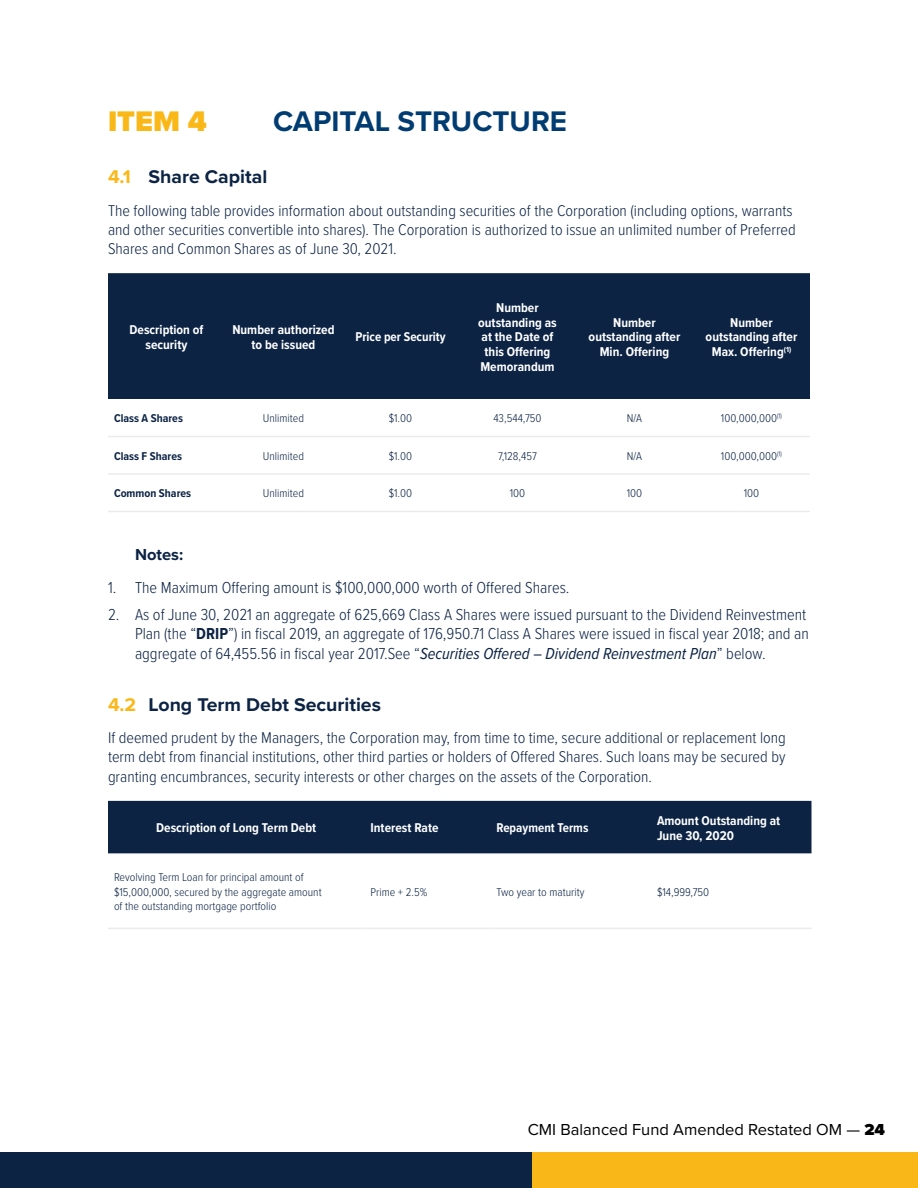
<style>
.page{position:relative;width:918px;height:1188px;background:#fff}
.page>*{position:absolute;margin:0;border:0;box-sizing:border-box;transform-origin:0 0}
.t1{font:700 29.4px "Proxima Nova";color:#003c71}
.t2{font:900 29.4px "Proxima Nova";color:#fab818}
.t3{font:700 19.05px "Proxima Nova";color:#0c2344}
.t4{font:300 16.5px/19.5px "Proxima Nova Cond";color:#0c2344}
.t5{font:16.5px "Proxima Nova";color:#000}
.t6{font:700 16.5px "Proxima Nova";color:#0c2344}
.t7{font:300 16.2px/19px "Proxima Nova Cond";color:#0c2344}
.t8{font:700 13.2px/14.7px "Proxima Nova Cond";color:#fff;text-align:center}
.t9{font:300 11.7px/14.7px "Proxima Nova Cond";color:#0c2344}
.t10{font:700 11.7px "Proxima Nova Cond";color:#0c2344}
.s1{color:#fab818}
.s2{font-weight:700}
.s3{font-weight:400;font-style:italic}
.s4{font-weight:900}
</style>
<div class="page">
<div style="left:0;top:1152px;width:540px;height:36px;background:#0c2344"></div>
<div style="left:532px;top:1152px;width:386px;height:36px;background:#fab818"></div>
<div style="left:108px;top:273px;width:702px;height:126px;background:#0c2344"></div>
<hr style="left:108px;top:436px;width:117px;height:1px;background:#ebebeb">
<hr style="left:225px;top:436px;width:117px;height:1px;background:#ebebeb">
<hr style="left:342px;top:436px;width:117px;height:1px;background:#ebebeb">
<hr style="left:459px;top:436px;width:117px;height:1px;background:#ebebeb">
<hr style="left:576px;top:436px;width:117px;height:1px;background:#ebebeb">
<hr style="left:693px;top:436px;width:117px;height:1px;background:#ebebeb">
<hr style="left:108px;top:473px;width:117px;height:2px;background:#ebebeb">
<hr style="left:225px;top:473px;width:117px;height:2px;background:#ebebeb">
<hr style="left:342px;top:473px;width:117px;height:2px;background:#ebebeb">
<hr style="left:459px;top:473px;width:117px;height:2px;background:#ebebeb">
<hr style="left:576px;top:473px;width:117px;height:2px;background:#ebebeb">
<hr style="left:693px;top:473px;width:117px;height:2px;background:#ebebeb">
<hr style="left:108px;top:511px;width:117px;height:1px;background:#ebebeb">
<hr style="left:225px;top:511px;width:117px;height:1px;background:#ebebeb">
<hr style="left:342px;top:511px;width:117px;height:1px;background:#ebebeb">
<hr style="left:459px;top:511px;width:117px;height:1px;background:#ebebeb">
<hr style="left:576px;top:511px;width:117px;height:1px;background:#ebebeb">
<hr style="left:693px;top:511px;width:117px;height:1px;background:#ebebeb">
<div style="left:108px;top:801px;width:704px;height:52px;background:#0c2344"></div>
<hr style="left:108px;top:928px;width:256px;height:1px;background:#ebebeb">
<hr style="left:364px;top:928px;width:126px;height:1px;background:#ebebeb">
<hr style="left:490px;top:928px;width:161px;height:1px;background:#ebebeb">
<hr style="left:651px;top:928px;width:161px;height:1px;background:#ebebeb">
<h1 class="t2" style="left:108px;top:99px;width:100px">ITEM 4</h1>
<h1 class="t1" style="left:273px;top:99px;width:296px">CAPITAL STRUCTURE</h1>
<p class="t3" style="left:108px;top:163px;width:161px"><span class="s1">4.1</span> Share Capital</p>
<p class="t7" style="left:108px;top:200px;width:689px">The following table provides information about outstanding securities of the Corporation (including options, warrants and other securities convertible into shares). The Corporation is authorized to issue an unlimited number of Preferred<br>Shares and Common Shares as of June 30, 2021.</p>
<p class="t8" style="left:130px;top:322px;width:75px">Description of security</p>
<p class="t8" style="left:232px;top:322px;width:104px">Number authorized to be issued</p>
<p class="t8" style="left:355px;top:329px;width:92px">Price per Security</p>
<p class="t8" style="left:478px;top:300px;width:80px">Number outstanding as at the Date of this Offering<br>Memorandum</p>
<p class="t8" style="left:589px;top:315px;width:93px">Number outstanding after<br>Min. Offering</p>
<p class="t8" style="left:706px;top:315px;width:93px">Number outstanding after<br>Max. Offering<sup>(1)</sup></p>
<p class="t10" style="left:114px;top:410px;width:71px">Class A Shares</p>
<p class="t9" style="left:263px;top:411px;width:43px">Unlimited</p>
<p class="t9" style="left:389px;top:411px;width:25px">$1.00</p>
<p class="t9" style="left:493px;top:411px;width:50px">43,544,750</p>
<p class="t9" style="left:627px;top:411px;width:17px">N/A</p>
<p class="t9" style="left:721px;top:411px;width:63px">100,000,000<sup>(1)</sup></p>
<p class="t10" style="left:114px;top:447px;width:70px">Class F Shares</p>
<p class="t9" style="left:263px;top:448px;width:43px">Unlimited</p>
<p class="t9" style="left:389px;top:448px;width:25px">$1.00</p>
<p class="t9" style="left:498px;top:448px;width:40px">7,128,457</p>
<p class="t9" style="left:627px;top:448px;width:17px">N/A</p>
<p class="t9" style="left:721px;top:448px;width:63px">100,000,000<sup>(1)</sup></p>
<p class="t10" style="left:114px;top:485px;width:79px">Common Shares</p>
<p class="t9" style="left:263px;top:486px;width:43px">Unlimited</p>
<p class="t9" style="left:389px;top:486px;width:25px">$1.00</p>
<p class="t9" style="left:510px;top:486px;width:17px">100</p>
<p class="t9" style="left:627px;top:486px;width:17px">100</p>
<p class="t9" style="left:744px;top:486px;width:17px">100</p>
<p class="t6" style="left:135px;top:542px;width:50px">Notes:</p>
<p class="t4" style="left:108px;top:577px;width:463px">1. The Maximum Offering amount is $100,000,000 worth of Offered Shares.</p>
<p class="t4" style="left:135px;top:604px;width:675px;text-indent:-27px">2. As of June 30, 2021 an aggregate of 625,669 Class A Shares were issued pursuant to the Dividend Reinvestment<br>Plan (the “<span class="s2">DRIP</span>”) in fiscal 2019, an aggregate of 176,950.71 Class A Shares were issued in fiscal year 2018; and an aggregate of 64,455.56 in fiscal year 2017.See “<span class="s3">Securities Offered – Dividend Reinvestment Plan</span>” below.</p>
<p class="t3" style="left:108px;top:690px;width:275px"><span class="s1">4.2</span> Long Term Debt Securities</p>
<p class="t7" style="left:108px;top:728px;width:679px;text-align:justify">If deemed prudent by the Managers, the Corporation may, from time to time, secure additional or replacement long term debt from financial institutions, other third parties or holders of Offered Shares. Such loans may be secured by granting encumbrances, security interests or other charges on the assets of the Corporation.</p>
<p class="t8" style="left:156px;top:820px;width:162px">Description of Long Term Debt</p>
<p class="t8" style="left:370px;top:820px;width:70px">Interest Rate</p>
<p class="t8" style="left:496px;top:820px;width:93px">Repayment Terms</p>
<p class="t8" style="left:657px;top:813px;width:125px;text-align:left">Amount Outstanding at<br>June 30, 2020</p>
<p class="t9" style="left:114px;top:869px;width:209px">Revolving Term Loan for principal amount of $15,000,000, secured by the aggregate amount of the outstanding mortgage portfolio</p>
<p class="t9" style="left:370px;top:884px;width:59px">Prime + 2.5%</p>
<p class="t9" style="left:496px;top:884px;width:89px">Two year to maturity</p>
<p class="t9" style="left:657px;top:884px;width:54px">$14,999,750</p>
<p class="t5" style="left:528px;top:1117px;width:359px">CMI Balanced Fund Amended Restated OM — <span class="s4">24</span></p>
</div>
